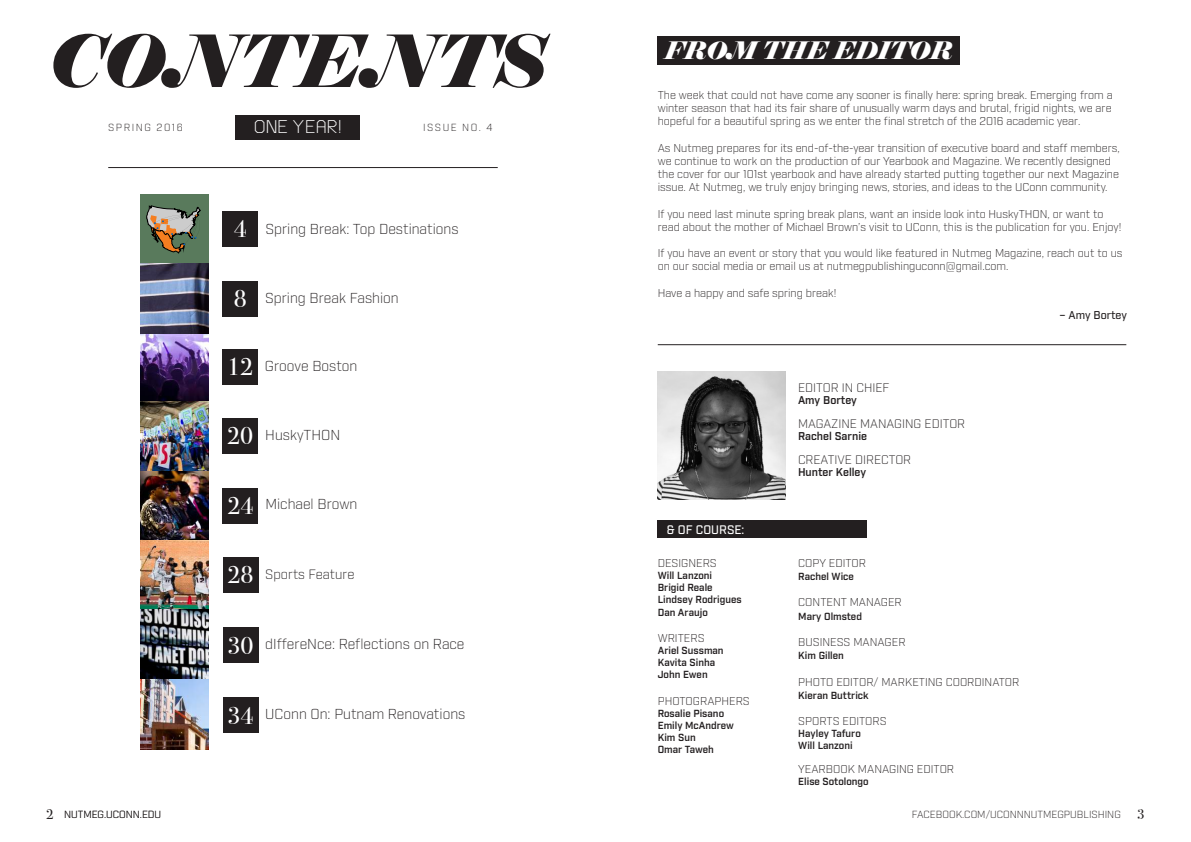
<style>
.page{position:relative;width:1191px;height:842px;background:#fff}
.page>*{position:absolute;margin:0;border:0;box-sizing:border-box;transform-origin:0 0}
.t1{font:italic 72px "Elephant";color:#231f20}
.t2{font:24.4px "Bodoni Svty Two ITCTT";color:#fff}
.t3{font:italic 24px "Elephant";color:#fff}
.t4{font:18.4px "Asbel";color:#fff}
.t5{font:300 14px "Industry";color:#231f20}
.t6{font:300 13.1px "Industry";color:#231f20}
.t7{font:300 12px "Industry";color:#231f20}
.t8{font:500 12px "Industry";color:#fff}
.t9{font:300 11px/13.2px "Industry";color:#231f20}
.t10{font:600 11px "Industry";color:#231f20}
.t11{font:500 11px "Industry";color:#231f20}
.t12{font:600 10px/12px "Industry";color:#231f20}
.t13{font:300 10px "Industry";color:#231f20}
.t14{font:300 10px "Industry";letter-spacing:.15em;color:#231f20}
.s1{font-family:"Bodoni Svty Two ITCTT";font-weight:400;font-size:24.4px;color:#fff}
.s2{font-family:"Bodoni Svty Two ITCTT";font-weight:400;font-size:14px}
</style>
<div class="page">
<hr style="left:658px;top:344px;width:468px;height:1px;background:#231f20">
<img style="left:657px;top:371px;width:128px;height:129px">
<div style="left:657px;top:520px;width:209px;height:18px;background:#231f20"></div>
<div style="left:657px;top:36px;width:302px;height:29px;background:#231f20"></div>
<div style="left:235px;top:115px;width:125px;height:25px;background:#231f20"></div>
<hr style="left:108px;top:167px;width:390px;height:1px;background:#231f20">
<div style="left:223px;top:212px;width:35px;height:35px;background:#231f20"></div>
<div style="left:223px;top:488px;width:35px;height:35px;background:#231f20"></div>
<div style="left:223px;top:557px;width:35px;height:36px;background:#231f20"></div>
<div style="left:223px;top:627px;width:35px;height:36px;background:#231f20"></div>
<div style="left:223px;top:697px;width:35px;height:35px;background:#231f20"></div>
<div style="left:222px;top:418px;width:36px;height:36px;background:#231f20"></div>
<div style="left:222px;top:349px;width:36px;height:36px;background:#231f20"></div>
<div style="left:223px;top:281px;width:35px;height:36px;background:#231f20"></div>
<div style="left:140px;top:195px;width:69px;height:69px;background:#597a5c"></div>
<svg style="left:146px;top:206px;width:55px;height:47px"></svg>
<img style="left:140px;top:471px;width:69px;height:69px">
<img style="left:140px;top:334px;width:69px;height:67px">
<img style="left:140px;top:264px;width:69px;height:70px">
<img style="left:140px;top:540px;width:69px;height:70px">
<img style="left:140px;top:610px;width:69px;height:70px">
<img style="left:140px;top:680px;width:69px;height:69px">
<img style="left:140px;top:401px;width:69px;height:70px">
<h1 class="t1" style="left:48px;top:16px;width:499px">CONTENTS</h1>
<p class="t14" style="left:108px;top:122px;width:76px">SPRING 2016</p>
<h3 class="t4" style="left:254px;top:117px;width:90px">ONE YEAR!</h3>
<p class="t13" style="left:423px;top:122px;width:71px">ISSUE NO. 4</p>
<p class="t5" style="left:234px;top:220px;width:226px"><span class="s1">4</span> Spring Break: Top Destinations</p>
<p class="t5" style="left:234px;top:290px;width:166px"><span class="s1">8</span> Spring Break Fashion</p>
<p class="t5" style="left:227px;top:358px;width:132px"><span class="s1">12</span> Groove Boston</p>
<p class="t5" style="left:227px;top:427px;width:115px"><span class="s1">20</span> HuskyTHON</p>
<p class="t5" style="left:227px;top:496px;width:132px"><span class="s1">24</span> Michael Brown</p>
<h2 class="t2" style="left:227px;top:555px;width:28px">28</h2>
<p class="t6" style="left:265px;top:566px;width:91px">Sports Feature</p>
<h2 class="t2" style="left:227px;top:626px;width:28px">30</h2>
<p class="t5" style="left:265px;top:636px;width:201px">dIffereNce: Reflections on Race</p>
<h2 class="t2" style="left:227px;top:695px;width:28px">34</h2>
<p class="t5" style="left:265px;top:706px;width:202px">UConn On: Putnam Renovations</p>
<h3 class="t3" style="left:664px;top:36px;width:289px">FROM THE EDITOR</h3>
<p class="t9" style="left:658px;top:88px;width:456px;text-align:justify">The week that could not have come any sooner is finally here: spring break. Emerging from a winter season that had its fair share of unusually warm days and brutal, frigid nights, we are hopeful for a beautiful spring as we enter the final stretch of the 2016 academic year.</p>
<p class="t9" style="left:658px;top:141px;width:463px">As Nutmeg prepares for its end-of-the-year transition of executive board and staff members, we continue to work on the production of our Yearbook and Magazine. We recently designed the cover for our 101st yearbook and have already started putting together our next Magazine issue. At Nutmeg, we truly enjoy bringing news, stories, and ideas to the UConn community.</p>
<p class="t9" style="left:658px;top:207px;width:466px">If you need last minute spring break plans, want an inside look into HuskyTHON, or want to read about the mother of Michael Brown’s visit to UConn, this is the publication for you. Enjoy!</p>
<p class="t9" style="left:658px;top:247px;width:466px">If you have an event or story that you would like featured in Nutmeg Magazine, reach out to us on our social media or email us at nutmegpublishinguconn@gmail.com.</p>
<p class="t9" style="left:658px;top:286px;width:181px">Have a happy and safe spring break!</p>
<p class="t11" style="left:1059px;top:308px;width:69px">– Amy Bortey</p>
<p class="t8" style="left:667px;top:522px;width:79px">&amp; OF COURSE:</p>
<p class="t9" style="left:658px;top:556px;width:61px">DESIGNERS</p>
<p class="t12" style="left:658px;top:570px;width:86px">Will Lanzoni<br>Brigid Reale<br>Lindsey Rodrigues</p>
<p class="t12" style="left:658px;top:607px;width:52px">Dan Araujo</p>
<p class="t9" style="left:658px;top:632px;width:48px">WRITERS</p>
<p class="t12" style="left:658px;top:645px;width:67px">Ariel Sussman<br>Kavita Sinha<br>John Ewen</p>
<p class="t9" style="left:658px;top:694px;width:94px">PHOTOGRAPHERS</p>
<p class="t12" style="left:658px;top:708px;width:78px">Rosalie Pisano<br>Emily McAndrew<br>Kim Sun<br>Omar Taweh</p>
<p class="t7" style="left:798px;top:380px;width:93px">EDITOR IN CHIEF</p>
<p class="t10" style="left:798px;top:393px;width:61px">Amy Bortey</p>
<p class="t7" style="left:798px;top:416px;width:169px">MAGAZINE MANAGING EDITOR</p>
<p class="t10" style="left:798px;top:429px;width:71px">Rachel Sarnie</p>
<p class="t7" style="left:798px;top:452px;width:115px">CREATIVE DIRECTOR</p>
<p class="t10" style="left:798px;top:465px;width:70px">Hunter Kelley</p>
<p class="t9" style="left:798px;top:556px;width:69px">COPY EDITOR</p>
<p class="t12" style="left:798px;top:571px;width:57px">Rachel Wice</p>
<p class="t9" style="left:798px;top:596px;width:105px">CONTENT MANAGER</p>
<p class="t12" style="left:798px;top:610px;width:65px">Mary Olmsted</p>
<p class="t9" style="left:798px;top:636px;width:109px">BUSINESS MANAGER</p>
<p class="t12" style="left:798px;top:650px;width:47px">Kim Gillen</p>
<p class="t9" style="left:798px;top:675px;width:223px">PHOTO EDITOR/ MARKETING COORDINATOR</p>
<p class="t12" style="left:798px;top:690px;width:72px">Kieran Buttrick</p>
<p class="t9" style="left:798px;top:715px;width:90px">SPORTS EDITORS</p>
<p class="t12" style="left:798px;top:728px;width:64px">Hayley Tafuro<br>Will Lanzoni</p>
<p class="t9" style="left:798px;top:763px;width:157px">YEARBOOK MANAGING EDITOR</p>
<p class="t12" style="left:798px;top:776px;width:72px">Elise Sotolongo</p>
<p class="t13" style="left:46px;top:808px;width:116px"><span class="s2">2</span> NUTMEG.UCONN.EDU</p>
<p class="t13" style="left:912px;top:808px;width:234px">FACEBOOK.COM/UCONNNUTMEGPUBLISHING <span class="s2">3</span></p>
</div>
